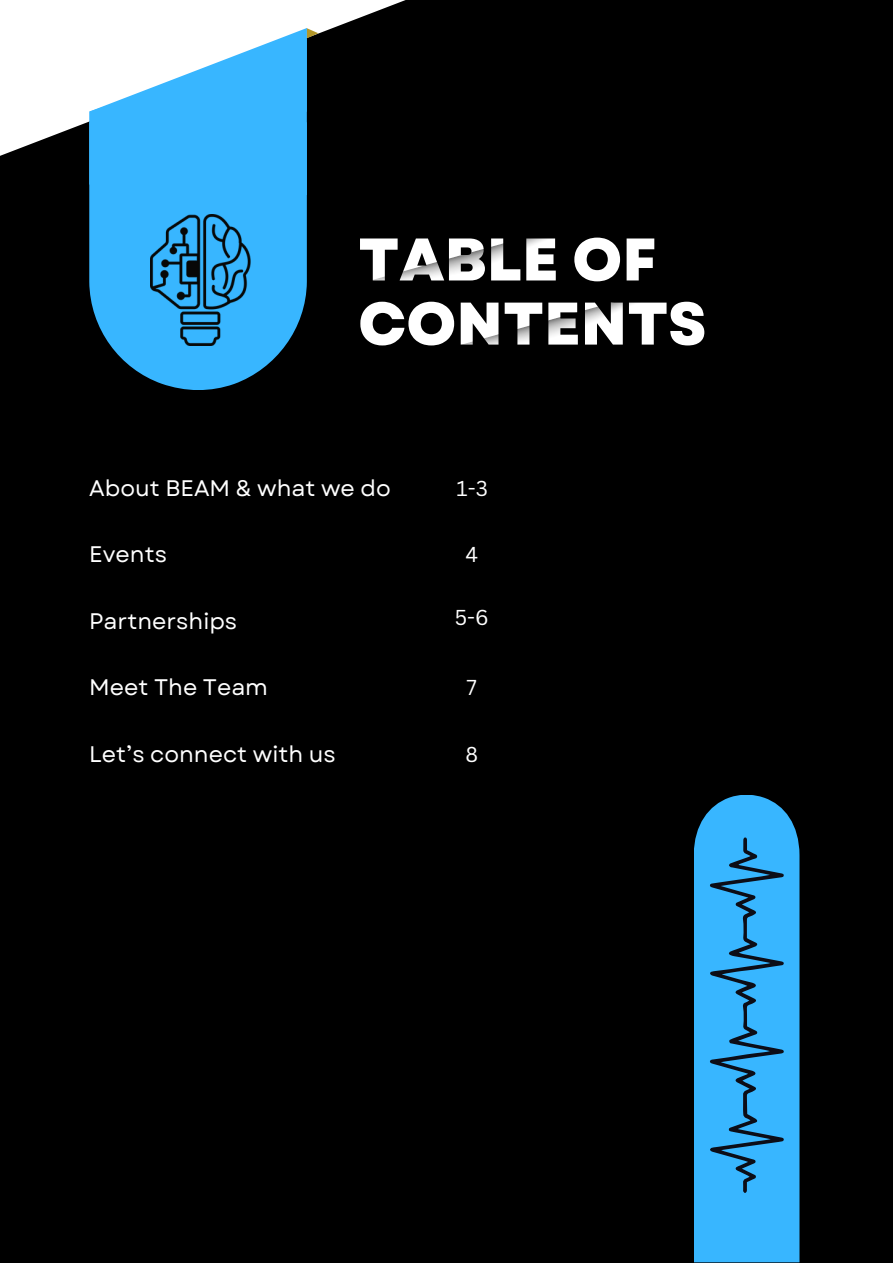
<style>
.page{position:relative;width:893px;height:1264px;background:#fff}
.page>*{position:absolute;margin:0;border:0;box-sizing:border-box;transform-origin:0 0}
.t1{font:800 60px "Garet";color:#fff}
.t2{font:22.5px "Garet";color:#fff}
.t3{font:21px "Canva Sans";color:#fff}
</style>
<div class="page">
<div style="left:0;top:0;width:892px;height:1262px;background:#000"></div>
<svg style="left:0;top:0;width:405px;height:156px;fill:#fff"></svg>
<svg style="left:89px;top:195px;width:218px;height:195px;fill:#38b6ff"></svg>
<svg style="left:89px;top:28px;width:229px;height:167px;background:#65bff2"></svg>
<div style="left:694px;top:795px;width:105px;height:467px;background:#38b6ff"></div>
<svg style="left:709px;top:837px;width:74px;height:355px;background:#319ddd"></svg>
<img style="left:150px;top:214px;width:105px;height:131px">
<p class="t1" style="left:358px;top:216px;width:300px">TABLE OF</p>
<p class="t1" style="left:358px;top:280px;width:350px">CONTENTS</p>
<p class="t2" style="left:89px;top:472px;width:303px">About BEAM &amp; what we do</p>
<p class="t3" style="left:456px;top:473px;width:33px">1-3</p>
<p class="t2" style="left:89px;top:538px;width:79px">Events</p>
<p class="t3" style="left:465px;top:540px;width:14px">4</p>
<p class="t2" style="left:89px;top:604px;width:149px">Partnerships</p>
<p class="t3" style="left:455px;top:603px;width:35px">5-6</p>
<p class="t2" style="left:89px;top:671px;width:180px">Meet The Team</p>
<p class="t3" style="left:466px;top:673px;width:12px">7</p>
<p class="t2" style="left:89px;top:737px;width:248px">Let’s connect with us</p>
<p class="t3" style="left:465px;top:739px;width:14px">8</p>
</div>
